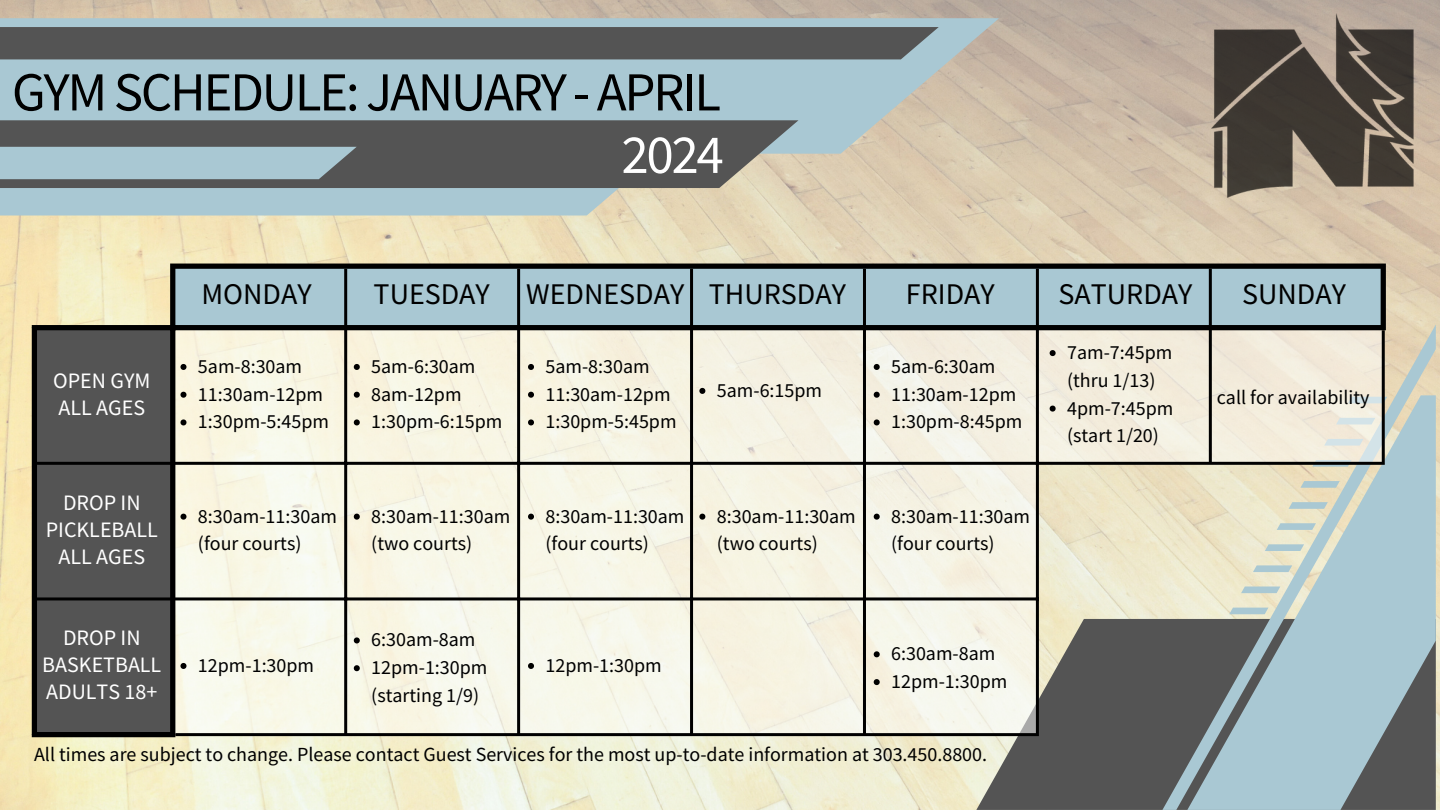
<style>
.page{position:relative;width:1440px;height:810px;background:#fff}
.page>*{position:absolute;margin:0;border:0;box-sizing:border-box;transform-origin:0 0}
.t1{font:55px "Source Sans Pro";letter-spacing:-.04em;color:#000}
.t2{font:55px "Source Sans Pro";color:#fff}
.t3{font:30px "Source Sans Pro";color:#000}
.t4{font:22px "Source Sans Pro";color:#fff}
.t5{font:20px/27.8px "Source Sans Pro";color:#000}
</style>
<div class="page">
<img style="left:0;top:0;width:1440px;height:810px">
<svg style="left:0;top:18px;width:999px;height:136px;background:#b0c5c9"></svg>
<svg style="left:0;top:120px;width:798px;height:68px;background:#60605e"></svg>
<div style="left:0;top:82px;width:727px;height:32px;background:#a9c8d3"></div>
<svg style="left:0;top:147px;width:625px;height:68px;background:#8c9fa6"></svg>
<div style="left:0;top:27px;width:939px;height:32px;background:#545454"></div>
<svg style="left:976px;top:619px;width:186px;height:191px;background:#666662"></svg>
<svg style="left:1162px;top:325px;width:274px;height:485px;background:#a9b7b6"></svg>
<div style="left:1037px;top:325px;width:345px;height:138px;background:#f3ecdc"></div>
<div style="left:173px;top:325px;width:864px;height:409px;background:#f7f5e5"></div>
<img style="left:1211px;top:13px;width:202px;height:188px">
<div style="left:175px;top:269px;width:1206px;height:56px;background:#a9c8d3"></div>
<div style="left:37px;top:330px;width:133px;height:402px;background:#545454"></div>
<hr style="left:344px;top:269px;width:3px;height:464px;background:#000">
<hr style="left:517px;top:269px;width:3px;height:464px;background:#000">
<hr style="left:690px;top:269px;width:3px;height:464px;background:#000">
<hr style="left:863px;top:269px;width:3px;height:464px;background:#000">
<hr style="left:1036px;top:269px;width:3px;height:464px;background:#000">
<hr style="left:1209px;top:269px;width:3px;height:193px;background:#000">
<hr style="left:1382px;top:330px;width:3px;height:132px;background:#000">
<hr style="left:37px;top:462px;width:1348px;height:3px;background:#000">
<hr style="left:37px;top:597px;width:1002px;height:3px;background:#000">
<hr style="left:175px;top:733px;width:864px;height:3px;background:#000">
<div style="left:32px;top:330px;width:5px;height:402px;background:#000"></div>
<div style="left:170px;top:269px;width:5px;height:463px;background:#000"></div>
<div style="left:1381px;top:269px;width:5px;height:56px;background:#000"></div>
<div style="left:170px;top:264px;width:1216px;height:5px;background:#000"></div>
<div style="left:32px;top:325px;width:1354px;height:5px;background:#000"></div>
<div style="left:32px;top:732px;width:143px;height:5px;background:#000"></div>
<svg style="left:180px;top:364px;width:6px;height:6px"></svg>
<svg style="left:180px;top:392px;width:6px;height:6px"></svg>
<svg style="left:180px;top:419px;width:6px;height:6px"></svg>
<svg style="left:354px;top:364px;width:6px;height:6px"></svg>
<svg style="left:354px;top:392px;width:6px;height:6px"></svg>
<svg style="left:354px;top:419px;width:6px;height:6px"></svg>
<svg style="left:528px;top:364px;width:6px;height:6px"></svg>
<svg style="left:528px;top:392px;width:6px;height:6px"></svg>
<svg style="left:528px;top:419px;width:6px;height:6px"></svg>
<svg style="left:699px;top:388px;width:6px;height:6px"></svg>
<svg style="left:874px;top:364px;width:6px;height:6px"></svg>
<svg style="left:874px;top:392px;width:6px;height:6px"></svg>
<svg style="left:874px;top:419px;width:6px;height:6px"></svg>
<svg style="left:1050px;top:350px;width:6px;height:6px"></svg>
<svg style="left:1050px;top:406px;width:6px;height:6px"></svg>
<svg style="left:180px;top:514px;width:6px;height:6px"></svg>
<svg style="left:354px;top:514px;width:6px;height:6px"></svg>
<svg style="left:528px;top:514px;width:6px;height:6px"></svg>
<svg style="left:699px;top:514px;width:6px;height:6px"></svg>
<svg style="left:874px;top:514px;width:6px;height:6px"></svg>
<svg style="left:180px;top:663px;width:6px;height:6px"></svg>
<svg style="left:354px;top:637px;width:6px;height:6px"></svg>
<svg style="left:354px;top:665px;width:6px;height:6px"></svg>
<svg style="left:528px;top:663px;width:6px;height:6px"></svg>
<svg style="left:874px;top:651px;width:6px;height:6px"></svg>
<svg style="left:874px;top:679px;width:6px;height:6px"></svg>
<p class="t1" style="left:12px;top:56px;width:711px">GYM SCHEDULE: JANUARY - APRIL</p>
<p class="t2" style="left:621px;top:119px;width:104px">2024</p>
<p class="t4" style="left:53px;top:366px;width:99px">OPEN GYM</p>
<p class="t4" style="left:59px;top:393px;width:88px">ALL AGES</p>
<p class="t4" style="left:63px;top:488px;width:79px">DROP IN</p>
<p class="t4" style="left:46px;top:515px;width:114px">PICKLEBALL</p>
<p class="t4" style="left:59px;top:542px;width:88px">ALL AGES</p>
<p class="t4" style="left:63px;top:624px;width:79px">DROP IN</p>
<p class="t4" style="left:42px;top:651px;width:121px">BASKETBALL</p>
<p class="t4" style="left:46px;top:678px;width:113px">ADULTS 18+</p>
<p class="t3" style="left:201px;top:274px;width:112px">MONDAY</p>
<p class="t3" style="left:374px;top:274px;width:118px">TUESDAY</p>
<p class="t3" style="left:526px;top:274px;width:160px">WEDNESDAY</p>
<p class="t3" style="left:709px;top:274px;width:139px">THURSDAY</p>
<p class="t3" style="left:906px;top:274px;width:90px">FRIDAY</p>
<p class="t3" style="left:1059px;top:274px;width:135px">SATURDAY</p>
<p class="t3" style="left:1242px;top:274px;width:105px">SUNDAY</p>
<p class="t5" style="left:198px;top:352px;width:106px">5am-8:30am</p>
<p class="t5" style="left:198px;top:380px;width:127px">11:30am-12pm</p>
<p class="t5" style="left:198px;top:407px;width:133px">1:30pm-5:45pm</p>
<p class="t5" style="left:371px;top:352px;width:106px">5am-6:30am</p>
<p class="t5" style="left:371px;top:380px;width:92px">8am-12pm</p>
<p class="t5" style="left:371px;top:407px;width:133px">1:30pm-6:15pm</p>
<p class="t5" style="left:546px;top:352px;width:106px">5am-8:30am</p>
<p class="t5" style="left:546px;top:380px;width:127px">11:30am-12pm</p>
<p class="t5" style="left:546px;top:407px;width:133px">1:30pm-5:45pm</p>
<p class="t5" style="left:717px;top:376px;width:107px">5am-6:15pm</p>
<p class="t5" style="left:891px;top:352px;width:106px">5am-6:30am</p>
<p class="t5" style="left:891px;top:380px;width:127px">11:30am-12pm</p>
<p class="t5" style="left:891px;top:407px;width:133px">1:30pm-8:45pm</p>
<p class="t5" style="left:198px;top:502px;width:141px">8:30am-11:30am (four courts)</p>
<p class="t5" style="left:371px;top:502px;width:141px">8:30am-11:30am (two courts)</p>
<p class="t5" style="left:546px;top:502px;width:141px">8:30am-11:30am (four courts)</p>
<p class="t5" style="left:717px;top:502px;width:141px">8:30am-11:30am (two courts)</p>
<p class="t5" style="left:891px;top:502px;width:141px">8:30am-11:30am (four courts)</p>
<p class="t5" style="left:198px;top:651px;width:118px">12pm-1:30pm</p>
<p class="t5" style="left:371px;top:625px;width:106px">6:30am-8am</p>
<p class="t5" style="left:371px;top:653px;width:118px">12pm-1:30pm (starting 1/9)</p>
<p class="t5" style="left:546px;top:651px;width:118px">12pm-1:30pm</p>
<p class="t5" style="left:891px;top:639px;width:106px">6:30am-8am</p>
<p class="t5" style="left:891px;top:667px;width:118px">12pm-1:30pm</p>
<p class="t5" style="left:1067px;top:338px;width:107px">7am-7:45pm (thru 1/13)</p>
<p class="t5" style="left:1067px;top:394px;width:108px">4pm-7:45pm (start 1/20)</p>
<p class="t5" style="left:1217px;top:383px;width:154px">call for availability</p>
<p class="t5" style="left:34px;top:740px;width:955px">All times are subject to change. Please contact Guest Services for the most up-to-date information at 303.450.8800.</p>
</div>
